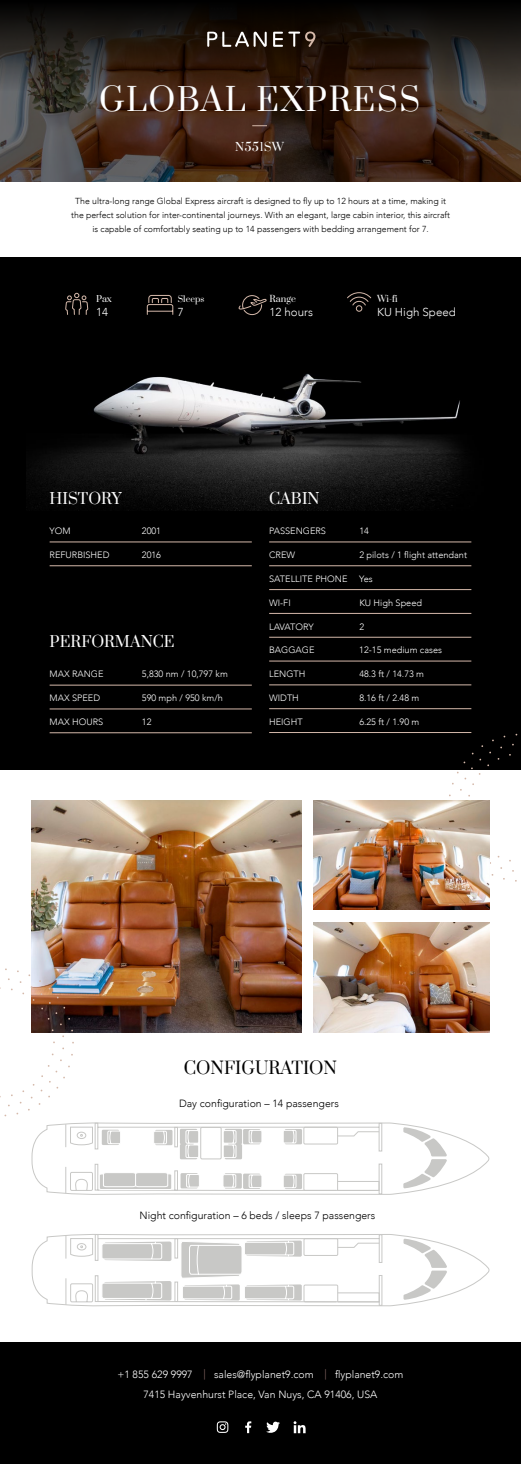
<style>
.page{position:relative;width:521px;height:1464px;background:#fff}
.page>*{position:absolute;margin:0;border:0;box-sizing:border-box;transform-origin:0 0}
.t1{font:31.15px "Prata";letter-spacing:.05em;color:#fff}
.t2{font:16.62px "Prata";color:#000}
.t3{font:14.88px "Prata";color:#fff}
.t4{font:300 11.55px "Avenir";color:#fff}
.t5{font:11.2px "Prata";letter-spacing:.05em;color:#fff}
.t6{font:300 10.5px/20.1px "Avenir";color:#fff;text-align:center}
.t7{font:300 10.5px "Avenir";color:#000}
.t8{font:300 9.19px "Avenir";color:#fff}
.t9{font:300 8.75px/13.7px "Avenir";color:#000;text-align:center}
.t10{font:8.75px "Prata";color:#fff}
.t11{font:8.31px "Prata";color:#fff}
.s1{color:#93726e}
</style>
<div class="page">
<div style="left:0;top:256px;width:521px;height:513px;background:#000"></div>
<img style="left:29px;top:373px;width:432px;height:137px">
<svg style="left:448px;top:733px;width:73px;height:148px"></svg>
<hr style="left:50px;top:542px;width:202px;height:1px;background:#d5b9aa">
<hr style="left:50px;top:565px;width:202px;height:1px;background:#d5b9aa">
<hr style="left:50px;top:685px;width:202px;height:1px;background:#d5b9aa">
<hr style="left:50px;top:708px;width:202px;height:1px;background:#d5b9aa">
<hr style="left:50px;top:732px;width:202px;height:1px;background:#d5b9aa">
<hr style="left:269px;top:542px;width:202px;height:1px;background:#d5b9aa">
<hr style="left:269px;top:565px;width:202px;height:1px;background:#d5b9aa">
<hr style="left:269px;top:589px;width:202px;height:1px;background:#d5b9aa">
<hr style="left:269px;top:613px;width:202px;height:1px;background:#d5b9aa">
<hr style="left:269px;top:637px;width:202px;height:1px;background:#d5b9aa">
<hr style="left:269px;top:661px;width:202px;height:1px;background:#d5b9aa">
<hr style="left:269px;top:684px;width:202px;height:1px;background:#d5b9aa">
<hr style="left:269px;top:708px;width:202px;height:1px;background:#d5b9aa">
<hr style="left:269px;top:732px;width:202px;height:1px;background:#d5b9aa">
<div style="left:0;top:1342px;width:521px;height:121px;background:#000"></div>
<img style="left:314px;top:800px;width:175px;height:110px">
<img style="left:32px;top:800px;width:269px;height:232px">
<img style="left:314px;top:922px;width:175px;height:110px">
<svg style="left:245px;top:1421px;width:6px;height:12px"></svg>
<svg style="left:266px;top:1421px;width:14px;height:12px"></svg>
<svg style="left:294px;top:1421px;width:12px;height:12px"></svg>
<svg style="left:217px;top:1421px;width:11px;height:11px"></svg>
<svg style="left:0;top:91px;width:521px;height:91px;background:#422e23"></svg>
<svg style="left:252px;top:125px;width:15px;height:1px"></svg>
<svg style="left:0;top:0;width:521px;height:91px;background:#221913"></svg>
<svg style="left:273px;top:31px;width:42px;height:16px"></svg>
<svg style="left:207px;top:32px;width:60px;height:15px"></svg>
<svg style="left:65px;top:293px;width:23px;height:22px"></svg>
<svg style="left:147px;top:295px;width:26px;height:20px"></svg>
<svg style="left:238px;top:295px;width:29px;height:20px"></svg>
<svg style="left:347px;top:292px;width:24px;height:20px"></svg>
<svg style="left:0;top:968px;width:74px;height:148px"></svg>
<svg style="left:31px;top:1122px;width:459px;height:73px"></svg>
<svg style="left:65px;top:1122px;width:317px;height:72px"></svg>
<svg style="left:31px;top:1234px;width:459px;height:72px"></svg>
<svg style="left:65px;top:1234px;width:318px;height:72px"></svg>
<p class="t1" style="left:99px;top:74px;width:322px">GLOBAL EXPRESS</p>
<p class="t5" style="left:235px;top:138px;width:50px">N551SW</p>
<p class="t9" style="left:71px;top:194px;width:380px">The ultra-long range Global Express aircraft is designed to fly up to 12 hours at a time, making it the perfect solution for inter-continental journeys. With an elegant, large cabin interior, this aircraft is capable of comfortably seating up to 14 passengers with bedding arrangement for 7.</p>
<p class="t10" style="left:96px;top:291px;width:17px">Pax</p>
<p class="t4" style="left:96px;top:305px;width:13px">14</p>
<p class="t11" style="left:178px;top:292px;width:28px">Sleeps</p>
<p class="t4" style="left:178px;top:305px;width:7px">7</p>
<p class="t10" style="left:269px;top:291px;width:28px">Range</p>
<p class="t4" style="left:269px;top:305px;width:45px">12 hours</p>
<p class="t10" style="left:377px;top:291px;width:22px">Wi-fi</p>
<p class="t4" style="left:377px;top:305px;width:80px">KU High Speed</p>
<p class="t3" style="left:50px;top:486px;width:73px">HISTORY</p>
<p class="t8" style="left:50px;top:525px;width:23px">YOM</p>
<p class="t8" style="left:142px;top:525px;width:21px">2001</p>
<p class="t8" style="left:50px;top:549px;width:61px">REFURBISHED</p>
<p class="t8" style="left:142px;top:549px;width:21px">2016</p>
<p class="t3" style="left:50px;top:629px;width:127px">PERFORMANCE</p>
<p class="t8" style="left:50px;top:669px;width:55px">MAX RANGE</p>
<p class="t8" style="left:142px;top:669px;width:87px">5,830 nm / 10,797 km</p>
<p class="t8" style="left:50px;top:692px;width:52px">MAX SPEED</p>
<p class="t8" style="left:142px;top:692px;width:82px">590 mph / 950 km/h</p>
<p class="t8" style="left:50px;top:716px;width:55px">MAX HOURS</p>
<p class="t8" style="left:142px;top:716px;width:11px">12</p>
<p class="t3" style="left:269px;top:486px;width:52px">CABIN</p>
<p class="t8" style="left:269px;top:525px;width:58px">PASSENGERS</p>
<p class="t8" style="left:359px;top:525px;width:11px">14</p>
<p class="t8" style="left:269px;top:549px;width:28px">CREW</p>
<p class="t8" style="left:359px;top:549px;width:109px">2 pilots / 1 flight attendant</p>
<p class="t8" style="left:269px;top:573px;width:80px">SATELLITE PHONE</p>
<p class="t8" style="left:359px;top:573px;width:15px">Yes</p>
<p class="t8" style="left:269px;top:597px;width:23px">WI-FI</p>
<p class="t8" style="left:359px;top:597px;width:64px">KU High Speed</p>
<p class="t8" style="left:269px;top:621px;width:46px">LAVATORY</p>
<p class="t8" style="left:359px;top:621px;width:6px">2</p>
<p class="t8" style="left:269px;top:645px;width:47px">BAGGAGE</p>
<p class="t8" style="left:359px;top:645px;width:84px">12-15 medium cases</p>
<p class="t8" style="left:269px;top:668px;width:38px">LENGTH</p>
<p class="t8" style="left:359px;top:668px;width:66px">48.3 ft / 14.73 m</p>
<p class="t8" style="left:269px;top:692px;width:31px">WIDTH</p>
<p class="t8" style="left:359px;top:692px;width:62px">8.16 ft / 2.48 m</p>
<p class="t8" style="left:269px;top:716px;width:35px">HEIGHT</p>
<p class="t8" style="left:359px;top:716px;width:62px">6.25 ft / 1.90 m</p>
<p class="t2" style="left:184px;top:1053px;width:155px">CONFIGURATION</p>
<p class="t7" style="left:179px;top:1097px;width:161px">Day configuration – 14 passengers</p>
<p class="t7" style="left:140px;top:1208px;width:237px">Night configuration – 6 beds / sleeps 7 passengers</p>
<p class="t6" style="left:117px;top:1363px;width:287px">+1 855 629 9997 <span class="s1">|</span> sales@flyplanet9.com <span class="s1">|</span> flyplanet9.com<br>7415 Hayvenhurst Place, Van Nuys, CA 91406, USA</p>
</div>
